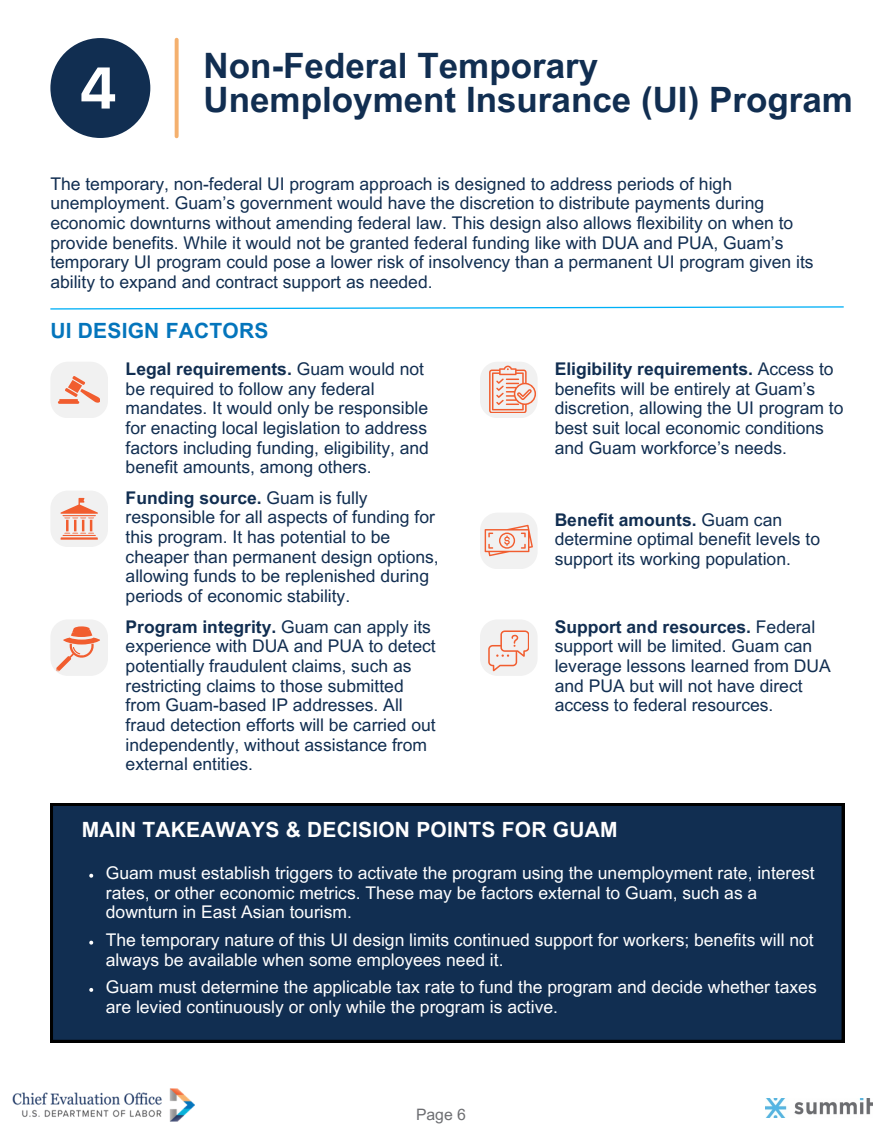
<style>
.page{position:relative;width:882px;height:1134px;background:#fff}
.page>*{position:absolute;margin:0;border:0;box-sizing:border-box;transform-origin:0 0}
.t1{font:700 35px/34.1px "Arial MT Pro";color:#112e51}
.t2{font:700 21px "Arial MT Pro";letter-spacing:.01em;color:#fff}
.t3{font:700 21px "Arial MT Pro";letter-spacing:.01em;color:#0475bc}
.t4{font:17.5px/19.6px "Arial MT Pro";color:#112e51}
.t5{font:17.5px/19.6px "Arial MT Pro";color:#fff}
.t6{font:15.75px "Arial MT Pro";color:#6d6e72}
.s1{font-weight:700}
</style>
<div class="page">
<svg style="left:50px;top:306px;width:794px;height:4px"></svg>
<svg style="left:51px;top:362px;width:57px;height:56px"></svg>
<svg style="left:51px;top:491px;width:57px;height:56px"></svg>
<svg style="left:480px;top:620px;width:57px;height:56px"></svg>
<svg style="left:480px;top:513px;width:57px;height:56px"></svg>
<svg style="left:51px;top:620px;width:57px;height:56px"></svg>
<svg style="left:50px;top:38px;width:100px;height:100px"></svg>
<div style="left:50px;top:803px;width:794px;height:239px;background:#112e51"></div>
<svg style="left:89px;top:874px;width:4px;height:4px"></svg>
<svg style="left:89px;top:941px;width:4px;height:4px"></svg>
<svg style="left:89px;top:988px;width:4px;height:4px"></svg>
<svg style="left:480px;top:362px;width:57px;height:56px"></svg>
<svg style="left:175px;top:40px;width:4px;height:96px"></svg>
<img style="left:12px;top:1088px;width:183px;height:33px">
<img style="left:766px;top:1098px;width:106px;height:20px">
<h2 class="t1" style="left:204px;top:53px;width:651px">Non-Federal Temporary<br>Unemployment Insurance (UI) Program</h2>
<p class="t4" style="left:50px;top:176px;width:765px">The temporary, non-federal UI program approach is designed to address periods of high unemployment. Guam’s government would have the discretion to distribute payments during economic downturns without amending federal law. This design also allows flexibility on when to provide benefits. While it would not be granted federal funding like with DUA and PUA, Guam’s temporary UI program could pose a lower risk of insolvency than a permanent UI program given its ability to expand and contract support as needed.</p>
<h3 class="t3" style="left:50px;top:323px;width:220px">UI DESIGN FACTORS</h3>
<p class="t4" style="left:126px;top:361px;width:305px"><span class="s1">Legal requirements.</span> Guam would not be required to follow any federal mandates. It would only be responsible for enacting local legislation to address factors including funding, eligibility, and benefit amounts, among others.</p>
<p class="t4" style="left:126px;top:490px;width:315px"><span class="s1">Funding source.</span> Guam is fully responsible for all aspects of funding for this program. It has potential to be cheaper than permanent design options, allowing funds to be replenished during periods of economic stability.</p>
<p class="t4" style="left:126px;top:619px;width:312px"><span class="s1">Program integrity.</span> Guam can apply its experience with DUA and PUA to detect potentially fraudulent claims, such as restricting claims to those submitted from Guam-based IP addresses. All fraud detection efforts will be carried out independently, without assistance from external entities.</p>
<p class="t4" style="left:555px;top:361px;width:290px"><span class="s1">Eligibility requirements.</span> Access to benefits will be entirely at Guam’s discretion, allowing the UI program to best suit local economic conditions and Guam workforce’s needs.</p>
<p class="t4" style="left:555px;top:512px;width:267px"><span class="s1">Benefit amounts.</span> Guam can determine optimal benefit levels to support its working population.</p>
<p class="t4" style="left:555px;top:619px;width:278px"><span class="s1">Support and resources.</span> Federal support will be limited. Guam can leverage lessons learned from DUA and PUA but will not have direct access to federal resources.</p>
<h3 class="t2" style="left:82px;top:821px;width:537px">MAIN TAKEAWAYS &amp; DECISION POINTS FOR GUAM</h3>
<p class="t5" style="left:106px;top:865px;width:710px">Guam must establish triggers to activate the program using the unemployment rate, interest rates, or other economic metrics. These may be factors external to Guam, such as a downturn in East Asian tourism.</p>
<p class="t5" style="left:106px;top:932px;width:709px">The temporary nature of this UI design limits continued support for workers; benefits will not always be available when some employees need it.</p>
<p class="t5" style="left:106px;top:979px;width:712px">Guam must determine the applicable tax rate to fund the program and decide whether taxes are levied continuously or only while the program is active.</p>
<p class="t6" style="left:416px;top:1108px;width:51px">Page 6</p>
</div>
